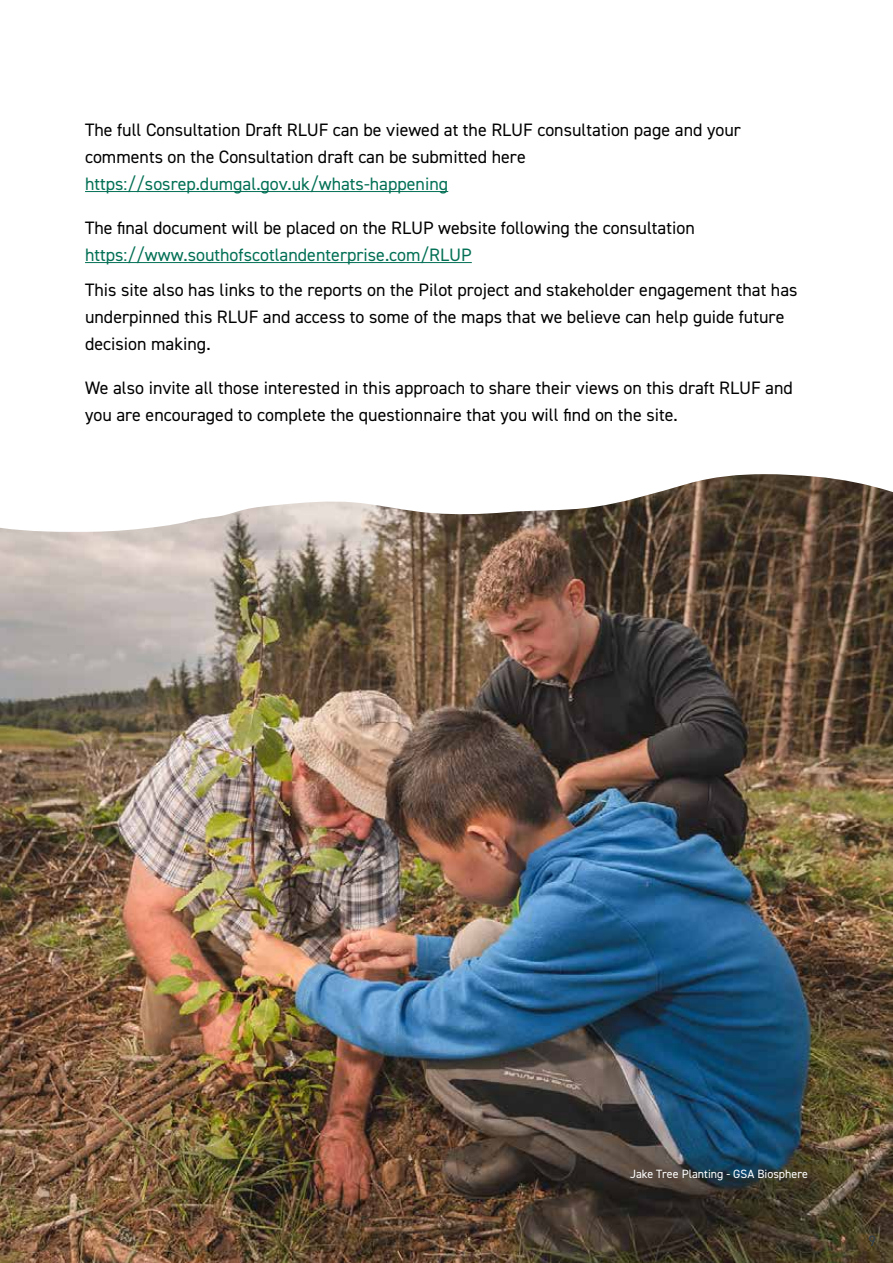
<style>
.page{position:relative;width:893px;height:1263px;background:#fff}
.page>*{position:absolute;margin:0;border:0;box-sizing:border-box;transform-origin:0 0}
.t1{font:18px/27px "DIN2014";color:#000}
.t2{font:18px "DIN2014";color:#037055}
.t3{font:15px "DIN2014";color:#303e48}
.t4{font:12px "DIN2014";color:#fff}
</style>
<div class="page">
<img style="left:0;top:474px;width:893px;height:789px">
<hr style="left:85px;top:191px;width:363px;height:1px;background:#037055">
<hr style="left:85px;top:262px;width:387px;height:1px;background:#037055">
<p class="t1" style="left:85px;top:116px;width:657px">The full Consultation Draft RLUF can be viewed at the RLUF consultation page and your comments on the Consultation draft can be submitted here</p>
<p class="t2" style="left:85px;top:172px;width:365px">https://sosrep.dumgal.gov.uk/whats-happening</p>
<p class="t1" style="left:85px;top:214px;width:611px">The final document will be placed on the RLUP website following the consultation</p>
<p class="t2" style="left:85px;top:243px;width:388px">https://www.southofscotlandenterprise.com/RLUP</p>
<p class="t1" style="left:85px;top:276px;width:714px">This site also has links to the reports on the Pilot project and stakeholder engagement that has underpinned this RLUF and access to some of the maps that we believe can help guide future decision making.</p>
<p class="t1" style="left:85px;top:374px;width:709px">We also invite all those interested in this approach to share their views on this draft RLUF and you are encouraged to complete the questionnaire that you will find on the site.</p>
<p class="t4" style="left:630px;top:1166px;width:179px">Jake Tree Planting - GSA Biosphere</p>
<p class="t3" style="left:869px;top:1232px;width:9px">9</p>
</div>
